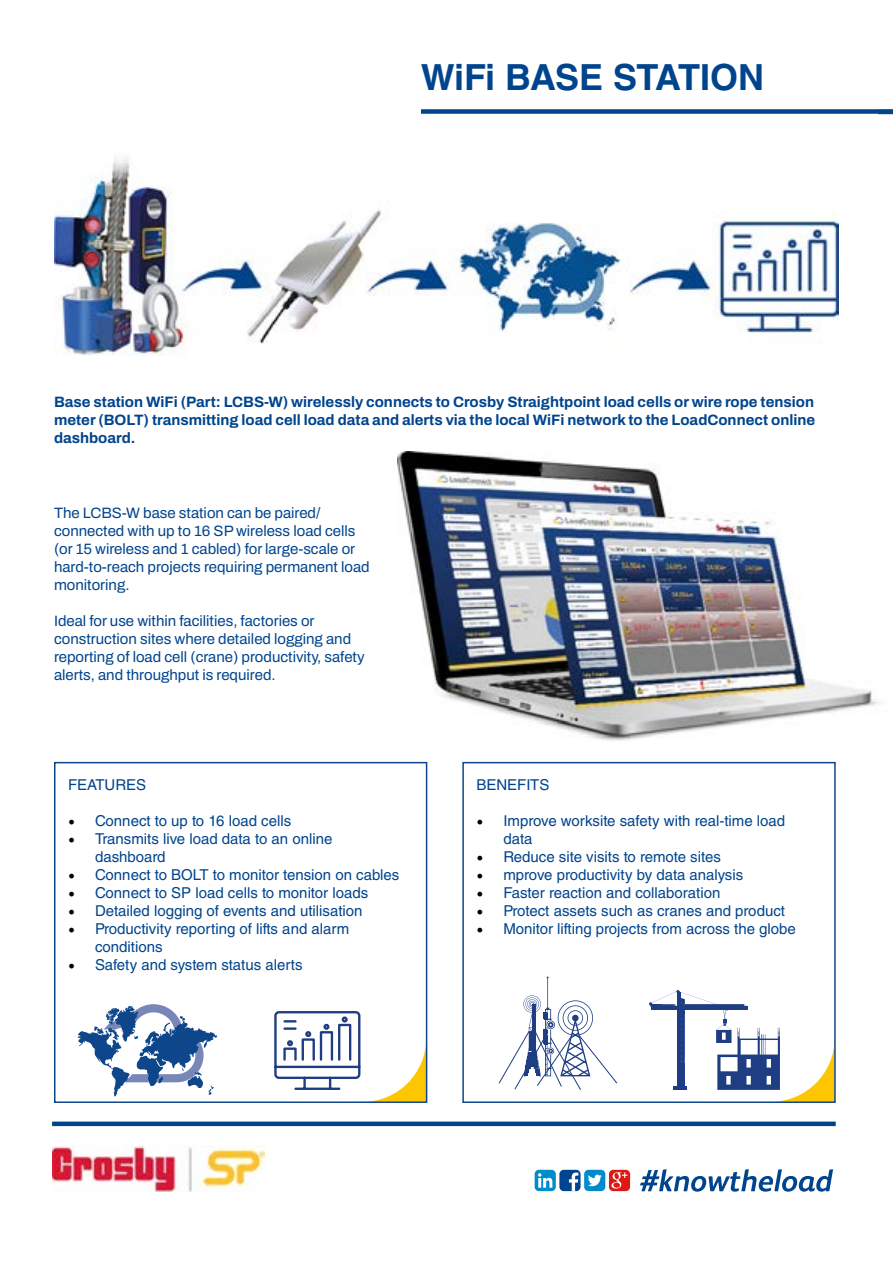
<style>
.page{position:relative;width:893px;height:1263px;background:#fff}
.page>*{position:absolute;margin:0;border:0;box-sizing:border-box;transform-origin:0 0}
.t1{font:700 36px "Helvetica LT Std";letter-spacing:-.025em;color:#00448d}
.t2{font:15px/18px "Helvetica LT Std";color:#00448d}
.t3{font:15px/18px "Archivo";color:#00448d}
.t4{font:700 15px/18px "Archivo";color:#00448d;text-align:justify}
.s1{font-family:"Minion Pro";font-size:18px;color:#000}
</style>
<div class="page">
<div style="left:52px;top:1121px;width:784px;height:5px;background:#00448d"></div>
<div style="left:559px;top:1170px;width:22px;height:21px;background:#00448d;border-radius:4px"></div>
<svg style="left:569px;top:1172px;width:9px;height:19px"></svg>
<div style="left:584px;top:1170px;width:21px;height:21px;background:#008bcb;border-radius:4px"></div>
<svg style="left:588px;top:1175px;width:14px;height:11px"></svg>
<div style="left:535px;top:1170px;width:21px;height:21px;background:#008bcb;border-radius:4px"></div>
<svg style="left:538px;top:1173px;width:14px;height:15px"></svg>
<div style="left:609px;top:1170px;width:21px;height:21px;background:#dd1915;border-radius:4px"></div>
<svg style="left:611px;top:1172px;width:16px;height:16px"></svg>
<svg style="left:640px;top:1169px;width:193px;height:23px"></svg>
<div style="left:421px;top:109px;width:472px;height:5px;background:#00448d"></div>
<img style="left:52px;top:1145px;width:213px;height:47px">
<svg style="left:498px;top:976px;width:120px;height:114px"></svg>
<svg style="left:77px;top:1004px;width:140px;height:93px"></svg>
<svg style="left:274px;top:1011px;width:150px;height:89px"></svg>
<svg style="left:649px;top:990px;width:184px;height:110px"></svg>
<img style="left:54px;top:157px;width:785px;height:198px">
<div style="left:54px;top:762px;width:373px;height:341px;border:2px solid #0e468b"></div>
<div style="left:462px;top:762px;width:374px;height:341px;border:2px solid #0e468b"></div>
<img style="left:398px;top:452px;width:481px;height:289px">
<h1 class="t1" style="left:421px;top:55px;width:345px">WiFi BASE STATION</h1>
<p class="t4" style="left:54px;top:392px;width:763px">Base station WiFi (Part: LCBS-W) wirelessly connects to Crosby Straightpoint load cells or wire rope tension meter (BOLT) transmitting load cell load data and alerts via the local WiFi network to the LoadConnect online dashboard.</p>
<p class="t3" style="left:54px;top:503px;width:317px">The LCBS-W base station can be paired/ connected with up to 16 SP wireless load cells (or 15 wireless and 1 cabled) for large-scale or hard-to-reach projects requiring permanent load monitoring.</p>
<p class="t3" style="left:54px;top:611px;width:312px">Ideal for use within facilities, factories or construction sites where detailed logging and reporting of load cell (crane) productivity, safety alerts, and throughput is required.</p>
<p class="t2" style="left:68px;top:776px;width:80px">FEATURES</p>
<p class="t2" style="left:68px;top:812px;width:225px"><span class="s1">•</span> Connect to up to 16 load cells</p>
<p class="t2" style="left:95px;top:830px;width:239px;text-indent:-27px"><span class="s1">•</span> Transmits live load data to an online dashboard</p>
<p class="t2" style="left:68px;top:866px;width:333px"><span class="s1">•</span> Connect to BOLT to monitor tension on cables</p>
<p class="t2" style="left:68px;top:884px;width:302px"><span class="s1">•</span> Connect to SP load cells to monitor loads</p>
<p class="t2" style="left:68px;top:902px;width:296px"><span class="s1">•</span> Detailed logging of events and utilisation</p>
<p class="t2" style="left:95px;top:920px;width:256px;text-indent:-27px"><span class="s1">•</span> Productivity reporting of lifts and alarm conditions</p>
<p class="t2" style="left:68px;top:956px;width:236px"><span class="s1">•</span> Safety and system status alerts</p>
<p class="t2" style="left:476px;top:776px;width:75px">BENEFITS</p>
<p class="t2" style="left:503px;top:812px;width:283px;text-indent:-27px"><span class="s1">•</span> Improve worksite safety with real-time load data</p>
<p class="t2" style="left:476px;top:848px;width:246px"><span class="s1">•</span> Reduce site visits to remote sites</p>
<p class="t2" style="left:476px;top:866px;width:268px"><span class="s1">•</span> mprove productivity by data analysis</p>
<p class="t2" style="left:476px;top:884px;width:245px"><span class="s1">•</span> Faster reaction and collaboration</p>
<p class="t2" style="left:476px;top:902px;width:310px"><span class="s1">•</span> Protect assets such as cranes and product</p>
<p class="t2" style="left:476px;top:920px;width:321px"><span class="s1">•</span> Monitor lifting projects from across the globe</p>
</div>
